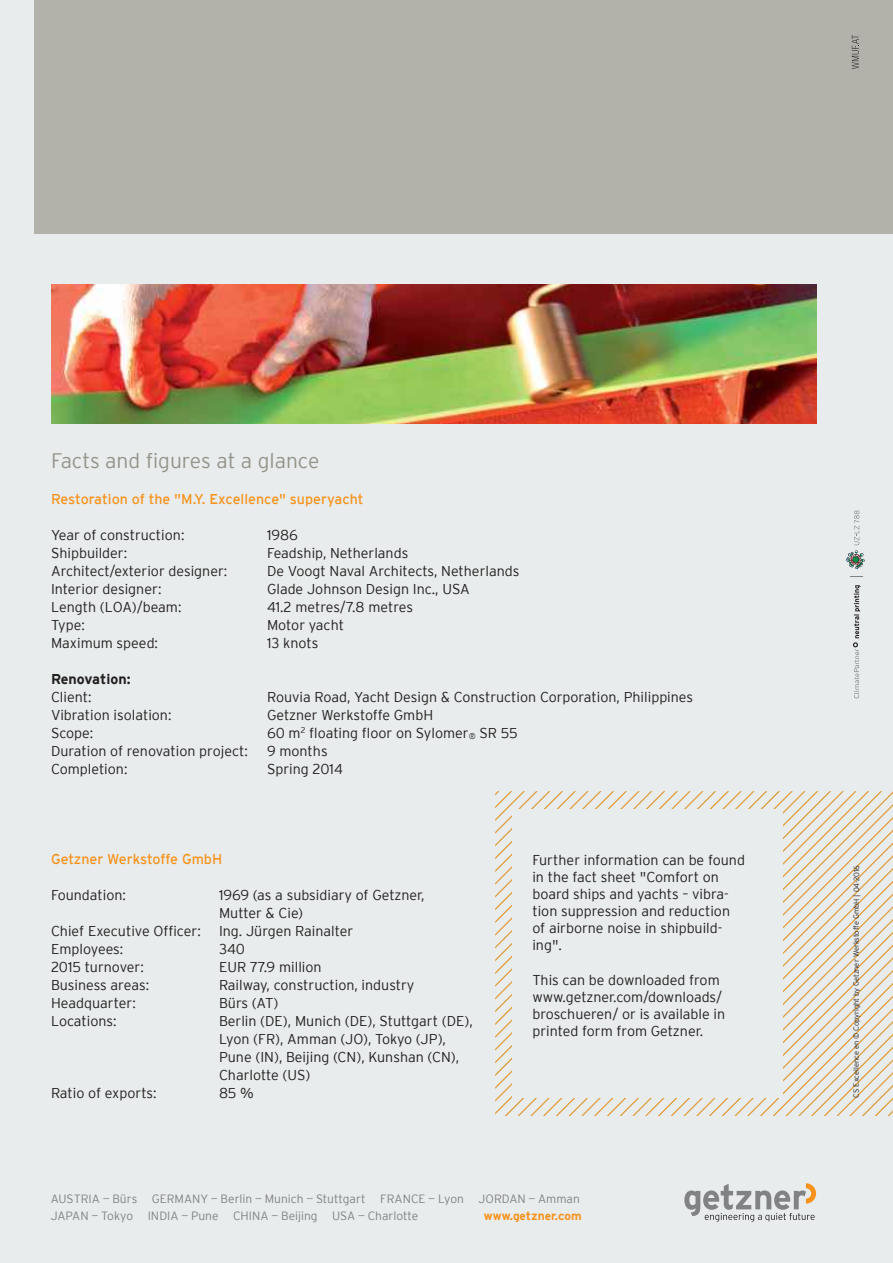
<style>
.page{position:relative;width:893px;height:1263px;background:#e9eced}
.page>*{position:absolute;margin:0;border:0;box-sizing:border-box;transform-origin:0 0}
.t1{font:300 21px "Interstate";color:#94948b}
.t2{font:300 14.25px/17.1px "Interstate";color:#221f1f}
.t3{font:14.25px "Interstate";color:#f7931d}
.t4{font:700 14.25px "Interstate";color:#221f1f}
.t5{font:300 12px/17.4px "Interstate";color:#808284}
.t6{font:700 12px "Interstate";color:#f7931d}
.t7{font:300 7.5px "Interstate";color:#221f1f}
.s1{font-size:8.25px}
</style>
<div class="page">
<div style="left:34px;top:0;width:859px;height:234px;background:#b2b2aa"></div>
<svg style="left:496px;top:792px;width:397px;height:324px"></svg>
<div style="left:512px;top:810px;width:270px;height:288px;background:#e9eced"></div>
<svg style="left:852px;top:35px;width:7px;height:34px"></svg>
<img style="left:51px;top:285px;width:765px;height:139px">
<svg style="left:684px;top:1183px;width:132px;height:39px"></svg>
<svg style="left:853px;top:585px;width:7px;height:113px"></svg>
<hr style="left:837px;top:1095px;width:32px;height:1px;background:#808284">
<svg style="left:850px;top:576px;width:13px;height:1px"></svg>
<svg style="left:846px;top:510px;width:19px;height:59px"></svg>
<h1 class="t1" style="left:51px;top:449px;width:270px">Facts and igures at a glance</h1>
<p class="t3" style="left:51px;top:491px;width:314px">Restoration of the "M.Y. Excellence" superyacht</p>
<p class="t2" style="left:51px;top:527px;width:135px">Year of construction:</p>
<p class="t2" style="left:267px;top:527px;width:32px">1986</p>
<p class="t2" style="left:51px;top:545px;width:78px">Shipbuilder:</p>
<p class="t2" style="left:267px;top:545px;width:143px">Feadship, Netherlands</p>
<p class="t2" style="left:51px;top:563px;width:178px">Architect/exterior designer:</p>
<p class="t2" style="left:267px;top:563px;width:254px">De Voogt Naval Architects, Netherlands</p>
<p class="t2" style="left:51px;top:580px;width:112px">Interior designer:</p>
<p class="t2" style="left:267px;top:580px;width:204px">Glade Johnson Design Inc., USA</p>
<p class="t2" style="left:51px;top:599px;width:132px">Length (LOA)/beam:</p>
<p class="t2" style="left:267px;top:599px;width:147px">41.2 metres/7.8 metres</p>
<p class="t2" style="left:51px;top:617px;width:35px">Type:</p>
<p class="t2" style="left:267px;top:617px;width:78px">Motor yacht</p>
<p class="t2" style="left:51px;top:635px;width:109px">Maximum speed:</p>
<p class="t2" style="left:267px;top:635px;width:53px">13 knots</p>
<p class="t4" style="left:51px;top:673px;width:81px">Renovation:</p>
<p class="t2" style="left:51px;top:689px;width:42px">Client:</p>
<p class="t2" style="left:267px;top:689px;width:428px">Rouvia Road, Yacht Design &amp; Construction Corporation, Philippines</p>
<p class="t2" style="left:51px;top:707px;width:122px">Vibration isolation:</p>
<p class="t2" style="left:267px;top:707px;width:168px">Getzner Werkstoffe GmbH</p>
<p class="t2" style="left:51px;top:725px;width:44px">Scope:</p>
<p class="t2" style="left:267px;top:725px;width:252px">60 m<sup>2</sup> loating loor on Sylomer<span class="s1">®</span> SR 55</p>
<p class="t2" style="left:51px;top:743px;width:198px">Duration of renovation project:</p>
<p class="t2" style="left:267px;top:743px;width:62px">9 months</p>
<p class="t2" style="left:51px;top:761px;width:78px">Completion:</p>
<p class="t2" style="left:267px;top:761px;width:77px">Spring 2014</p>
<p class="t3" style="left:51px;top:851px;width:173px">Getzner Werkstoffe GmbH</p>
<p class="t2" style="left:51px;top:887px;width:76px">Foundation:</p>
<p class="t2" style="left:219px;top:886px;width:207px;line-height:18px">1969 (as a subsidiary of Getzner,<br>Mutter &amp; Cie)</p>
<p class="t2" style="left:51px;top:922px;width:151px">Chief Executive Oficer:</p>
<p class="t2" style="left:219px;top:922px;width:136px">Ing. Jürgen Rainalter</p>
<p class="t2" style="left:51px;top:941px;width:74px">Employees:</p>
<p class="t2" style="left:219px;top:941px;width:28px">340</p>
<p class="t2" style="left:51px;top:958px;width:94px">2015 turnover:</p>
<p class="t2" style="left:219px;top:958px;width:104px">EUR 77.9 million</p>
<p class="t2" style="left:51px;top:977px;width:100px">Business areas:</p>
<p class="t2" style="left:219px;top:977px;width:197px">Railway, construction, industry</p>
<p class="t2" style="left:51px;top:994px;width:86px">Headquarter:</p>
<p class="t2" style="left:219px;top:994px;width:61px">Bürs (AT)</p>
<p class="t2" style="left:51px;top:1013px;width:67px">Locations:</p>
<p class="t2" style="left:219px;top:1012px;width:255px;line-height:18px">Berlin (DE), Munich (DE), Stuttgart (DE),<br>Lyon (FR), Amman (JO), Tokyo (JP),<br>Pune (IN), Beijing (CN), Kunshan (CN),<br>Charlotte (US)</p>
<p class="t2" style="left:51px;top:1085px;width:107px">Ratio of exports:</p>
<p class="t2" style="left:219px;top:1085px;width:36px">85 %</p>
<p class="t2" style="left:532px;top:852px;width:214px">Further information can be found in the fact sheet "Comfort on board ships and yachts – vibra&shy;tion suppression and reduction of airborne noise in shipbuild&shy;ing".</p>
<p class="t2" style="left:532px;top:972px;width:194px">This can be downloaded from www.getzner.com/downloads/ broschueren/ or is available in printed form from Getzner.</p>
<p class="t5" style="left:51px;top:1191px;width:531px">AUSTRIA — Bürs GERMANY — Berlin — Munich — Stuttgart FRANCE — Lyon JORDAN — Amman<br>JAPAN — Tokyo INDIA — Pune CHINA — Beijing USA — Charlotte</p>
<p class="t6" style="left:484px;top:1212px;width:99px">www.getzner.com</p>
<p class="t7" style="left:853px;top:1098px;width:234px;rotate:-90deg">CS Excellence en © Copyright by Getzner Werkstoffe GmbH | 04-2016</p>
</div>
